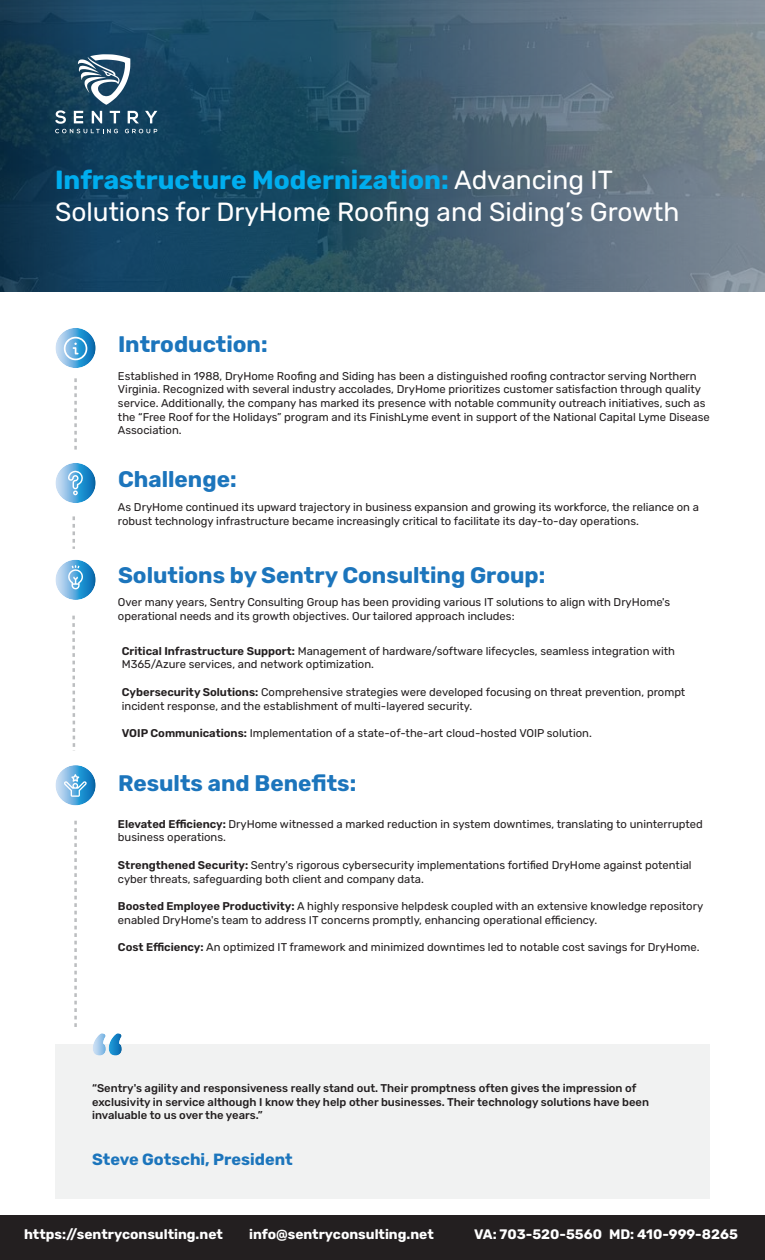
<style>
.page{position:relative;width:765px;height:1260px;background:#fff}
.page>*{position:absolute;margin:0;border:0;box-sizing:border-box;transform-origin:0 0}
.t1{font:26.25px/31.5px "Rubik";color:#fff}
.t2{font:700 22.5px "Rubik";color:#1c75bc}
.t3{font:700 16.25px "Rubik";color:#1c75bc}
.t4{font:700 13.75px "Rubik";color:#fff}
.t5{font:11.25px/13.8px "Rubik";color:#231f20}
.t6{font:500 11.25px/13.8px "Rubik";color:#231f20}
.s1{font-weight:700;color:#00aeef}
.s2{font-weight:600}
</style>
<div class="page">
<svg style="left:0;top:0;width:765px;height:292px;background:#3c5c6f"></svg>
<div style="left:55px;top:1044px;width:655px;height:155px;background:#f1f2f2"></div>
<svg style="left:55px;top:54px;width:103px;height:79px;background:#3e6379"></svg>
<svg style="left:55px;top:328px;width:41px;height:40px"></svg>
<svg style="left:55px;top:463px;width:41px;height:40px"></svg>
<svg style="left:55px;top:560px;width:41px;height:40px"></svg>
<svg style="left:55px;top:765px;width:41px;height:40px"></svg>
<div style="left:0;top:1215px;width:765px;height:45px;background:#231f20"></div>
<svg style="left:93px;top:1033px;width:29px;height:23px"></svg>
<svg style="left:74px;top:378px;width:3px;height:72px"></svg>
<svg style="left:73px;top:516px;width:2px;height:33px"></svg>
<svg style="left:72px;top:616px;width:3px;height:135px"></svg>
<svg style="left:74px;top:821px;width:3px;height:206px"></svg>
<svg style="left:68px;top:565px;width:15px;height:25px"></svg>
<svg style="left:68px;top:470px;width:15px;height:25px"></svg>
<svg style="left:64px;top:337px;width:23px;height:24px"></svg>
<svg style="left:64px;top:774px;width:23px;height:23px"></svg>
<h1 class="t1" style="left:55px;top:166px;width:626px"><span class="s1">Infrastructure Modernization:</span> Advancing IT<br>Solutions for DryHome Roofing and Siding’s Growth</h1>
<h2 class="t2" style="left:118px;top:334px;width:151px">Introduction:</h2>
<p class="t5" style="left:118px;top:369px;width:593px">Established in 1988, DryHome Roofing and Siding has been a distinguished roofing contractor serving Northern Virginia. Recognized with several industry accolades, DryHome prioritizes customer satisfaction through quality service. Additionally, the company has marked its presence with notable community outreach initiatives, such as the “Free Roof for the Holidays” program and its FinishLyme event in support of the National Capital Lyme Disease Association.</p>
<h2 class="t2" style="left:118px;top:469px;width:120px">Challenge:</h2>
<p class="t5" style="left:118px;top:500px;width:583px">As DryHome continued its upward trajectory in business expansion and growing its workforce, the reliance on a robust technology infrastructure became increasingly critical to facilitate its day-to-day operations.</p>
<h2 class="t2" style="left:118px;top:565px;width:429px">Solutions by Sentry Consulting Group:</h2>
<p class="t5" style="left:118px;top:596px;width:554px">Over many years, Sentry Consulting Group has been providing various IT solutions to align with DryHome's operational needs and its growth objectives. Our tailored approach includes:</p>
<p class="t5" style="left:122px;top:644px;width:555px"><span class="s2">Critical Infrastructure Support:</span> Management of hardware/software lifecycles, seamless integration with<br>M365/Azure services, and network optimization.</p>
<p class="t5" style="left:122px;top:685px;width:565px"><span class="s2">Cybersecurity Solutions:</span> Comprehensive strategies were developed focusing on threat prevention, prompt incident response, and the establishment of multi-layered security.</p>
<p class="t5" style="left:122px;top:727px;width:472px"><span class="s2">VOIP Communications:</span> Implementation of a state-of-the-art cloud-hosted VOIP solution.</p>
<h2 class="t2" style="left:118px;top:771px;width:240px">Results and Benefits:</h2>
<p class="t5" style="left:118px;top:817px;width:586px"><span class="s2">Elevated Efficiency:</span> DryHome witnessed a marked reduction in system downtimes, translating to uninterrupted business operations.</p>
<p class="t5" style="left:118px;top:858px;width:575px"><span class="s2">Strengthened Security:</span> Sentry's rigorous cybersecurity implementations fortified DryHome against potential cyber threats, safeguarding both client and company data.</p>
<p class="t5" style="left:118px;top:900px;width:587px"><span class="s2">Boosted Employee Productivity:</span> A highly responsive helpdesk coupled with an extensive knowledge repository enabled DryHome's team to address IT concerns promptly, enhancing operational efficiency.</p>
<p class="t5" style="left:118px;top:941px;width:583px"><span class="s2">Cost Efficiency:</span> An optimized IT framework and minimized downtimes led to notable cost savings for DryHome.</p>
<p class="t6" style="left:92px;top:1082px;width:559px">“Sentry's agility and responsiveness really stand out. Their promptness often gives the impression of exclusivity in service although I know they help other businesses. Their technology solutions have been invaluable to us over the years.”</p>
<h3 class="t3" style="left:92px;top:1152px;width:202px">Steve Gotschi, President</h3>
<p class="t4" style="left:24px;top:1228px;width:200px">https://sentryconsulting.net</p>
<p class="t4" style="left:249px;top:1228px;width:186px">info@sentryconsulting.net</p>
<p class="t4" style="left:474px;top:1228px;width:265px">VA: 703-520-5560 MD: 410-999-8265</p>
</div>
